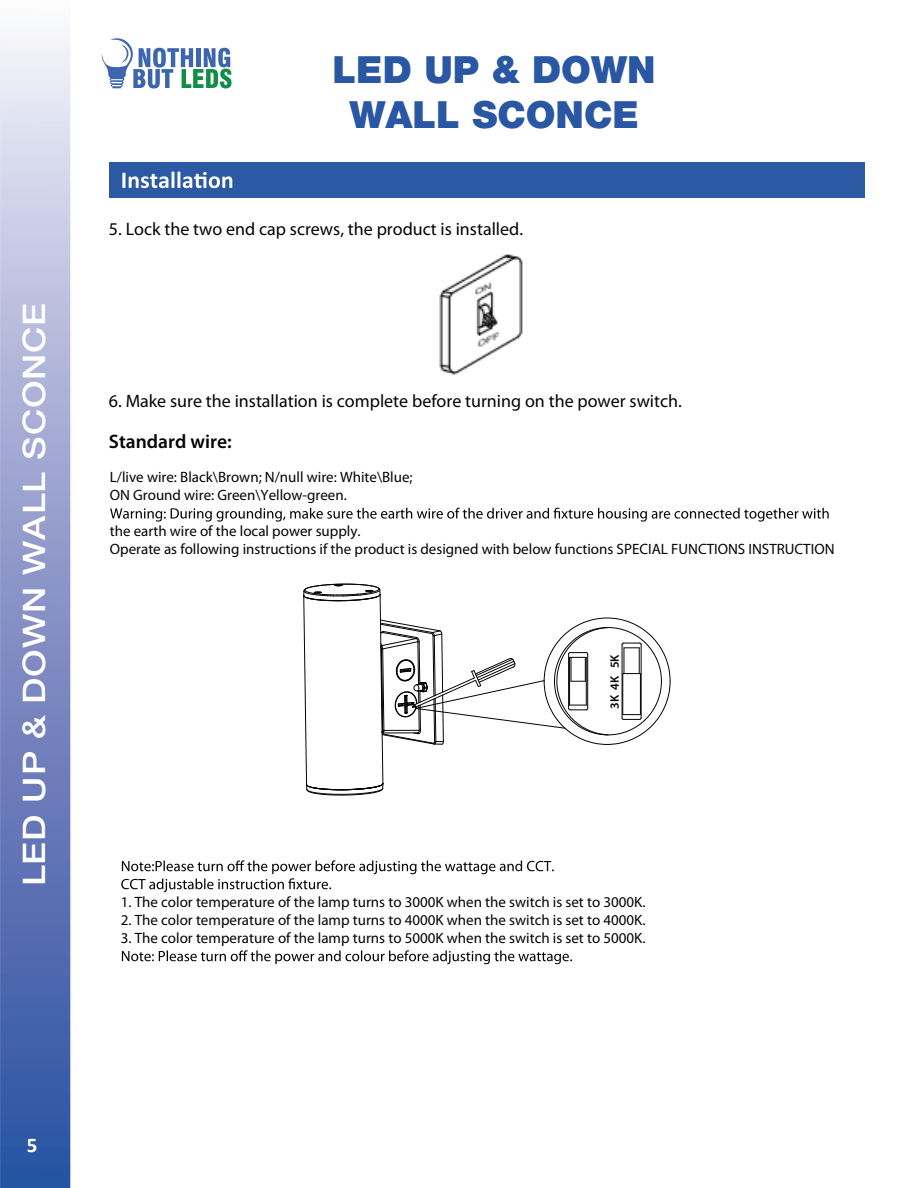
<style>
.page{position:relative;width:918px;height:1188px;background:#fff}
.page>*{position:absolute;margin:0;border:0;box-sizing:border-box;transform-origin:0 0}
.t1{font:900 37.5px/45px "Helvetica Neue LT Pro";color:#2a57a4;text-align:center}
.t2{font:500 31.05px "Helvetica Neue LT Pro";letter-spacing:.025em;color:#fff;scale:1.17 1}
.t3{font:700 21px "Calibri";color:#fff}
.t4{font:600 19.5px "Myriad Pro";color:#040503}
.t5{font:18px "Myriad Pro";color:#040503}
.t6{font:15px/18px "Myriad Pro";color:#040503}
.t7{font:600 12.45px "Myriad Pro";color:#040503}
</style>
<div class="page">
<svg style="left:0;top:37px;width:70px;height:1151px;background:#8a98c9"></svg>
<svg style="left:102px;top:38px;width:130px;height:50px"></svg>
<div style="left:109px;top:162px;width:756px;height:36px;background:#2b59a4"></div>
<svg style="left:122px;top:172px;width:110px;height:16px"></svg>
<svg style="left:122px;top:950px;width:450px;height:14px"></svg>
<img style="left:439px;top:254px;width:84px;height:121px">
<svg style="left:110px;top:508px;width:719px;height:14px"></svg>
<svg style="left:121px;top:860px;width:433px;height:32px"></svg>
<svg style="left:303px;top:583px;width:368px;height:213px"></svg>
<h2 class="t2" style="left:16px;top:886px;width:500px;rotate:-90deg">LED UP &amp; DOWN WALL SCONCE</h2>
<h1 class="t1" style="left:333px;top:47px;width:325px">LED UP &amp; DOWN<br>WALL SCONCE</h1>
<p class="t5" style="left:109px;top:217px;width:416px">5. Lock the two end cap screws, the product is installed.</p>
<p class="t5" style="left:109px;top:390px;width:574px">6. Make sure the installation is complete before turning on the power switch.</p>
<h3 class="t4" style="left:109px;top:429px;width:124px">Standard wire:</h3>
<p class="t6" style="left:110px;top:468px;width:304px">L/live wire: Black\Brown; N/null wire: White\Blue;<br>ON Ground wire: Green\Yellow-green.</p>
<p class="t6" style="left:110px;top:522px;width:726px">the earth wire of the local power supply.<br>Operate as following instructions if the product is designed with below functions SPECIAL FUNCTIONS INSTRUCTION</p>
<p class="t7" style="left:607px;top:709px;width:56px;rotate:-90deg">3K 4K 5K</p>
<p class="t6" style="left:121px;top:893px;width:526px">1. The color temperature of the lamp turns to 3000K when the switch is set to 3000K.</p>
<p class="t6" style="left:121px;top:911px;width:526px">2. The color temperature of the lamp turns to 4000K when the switch is set to 4000K.</p>
<p class="t6" style="left:121px;top:929px;width:526px">3. The color temperature of the lamp turns to 5000K when the switch is set to 5000K.</p>
<h3 class="t3" style="left:27px;top:1130px;width:12px">5</h3>
</div>
